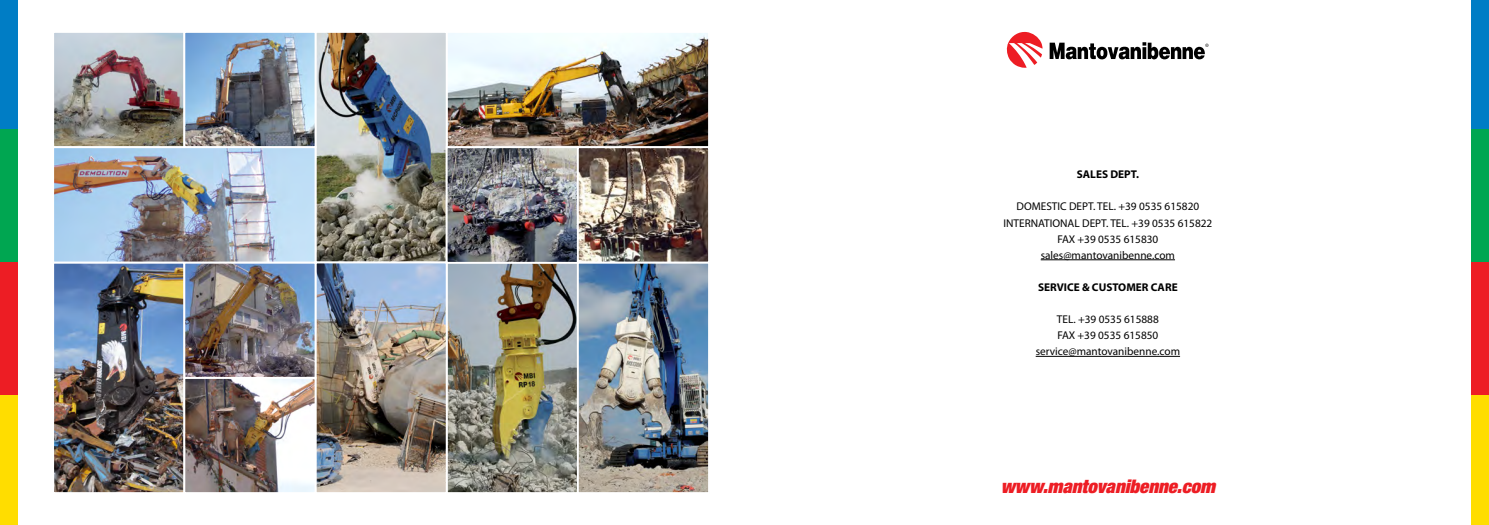
<style>
.page{position:relative;width:1489px;height:525px;background:#fff}
.page>*{position:absolute;margin:0;border:0;box-sizing:border-box;transform-origin:0 0}
.t1{font:italic 900 condensed 18.75px "Helvetica Neue LT Std";color:#ed1d24}
.t2{font:11.25px/16.1px "Myriad Pro";color:#000;text-align:center}
.t3{font:700 11.25px "Myriad Pro";color:#000}
</style>
<div class="page">
<hr style="left:1040px;top:259px;width:134px;height:1px;background:#000">
<hr style="left:1035px;top:356px;width:144px;height:1px;background:#000">
<img style="left:55px;top:34px;width:652px;height:456px">
<div style="left:446px;top:31px;width:264px;height:117px;border:2px solid #fff"></div>
<div style="left:314px;top:31px;width:133px;height:232px;border:2px solid #fff"></div>
<div style="left:446px;top:261px;width:132px;height:232px;border:2px solid #fff"></div>
<div style="left:314px;top:261px;width:133px;height:232px;border:2px solid #fff"></div>
<div style="left:52px;top:261px;width:133px;height:232px;border:2px solid #fff"></div>
<div style="left:52px;top:31px;width:133px;height:117px;border:2px solid #fff"></div>
<div style="left:183px;top:376px;width:133px;height:117px;border:2px solid #fff"></div>
<div style="left:446px;top:146px;width:132px;height:117px;border:2px solid #fff"></div>
<div style="left:577px;top:261px;width:133px;height:232px;border:2px solid #fff"></div>
<div style="left:183px;top:31px;width:133px;height:117px;border:2px solid #fff"></div>
<div style="left:183px;top:261px;width:133px;height:117px;border:2px solid #fff"></div>
<div style="left:577px;top:146px;width:133px;height:117px;border:2px solid #fff"></div>
<div style="left:52px;top:146px;width:264px;height:117px;border:2px solid #fff"></div>
<svg style="left:1006px;top:31px;width:36px;height:37px"></svg>
<svg style="left:1049px;top:42px;width:159px;height:17px"></svg>
<div style="left:1470px;top:0;width:18px;height:129px;background:#007dc5"></div>
<div style="left:1470px;top:129px;width:18px;height:133px;background:#00a651"></div>
<div style="left:1470px;top:262px;width:18px;height:133px;background:#ed1d24"></div>
<div style="left:1470px;top:395px;width:18px;height:129px;background:#fd0"></div>
<div style="left:0;top:0;width:18px;height:129px;background:#007dc5"></div>
<div style="left:0;top:129px;width:18px;height:133px;background:#00a651"></div>
<div style="left:0;top:262px;width:18px;height:133px;background:#ed1d24"></div>
<div style="left:0;top:395px;width:18px;height:129px;background:#fd0"></div>
<p class="t3" style="left:1076px;top:167px;width:64px">SALES DEPT.</p>
<p class="t2" style="left:1003px;top:198px;width:210px">DOMESTIC DEPT. TEL. +39 0535 615820<br>INTERNATIONAL DEPT. TEL. +39 0535 615822<br>FAX +39 0535 615830 sales@mantovanibenne.com</p>
<p class="t3" style="left:1037px;top:279px;width:141px">SERVICE &amp; CUSTOMER CARE</p>
<p class="t2" style="left:1035px;top:311px;width:146px">TEL. +39 0535 615888<br>FAX +39 0535 615850 service@mantovanibenne.com</p>
<h1 class="t1" style="left:1000px;top:474px;width:216px">www.mantovanibenne.com</h1>
</div>
